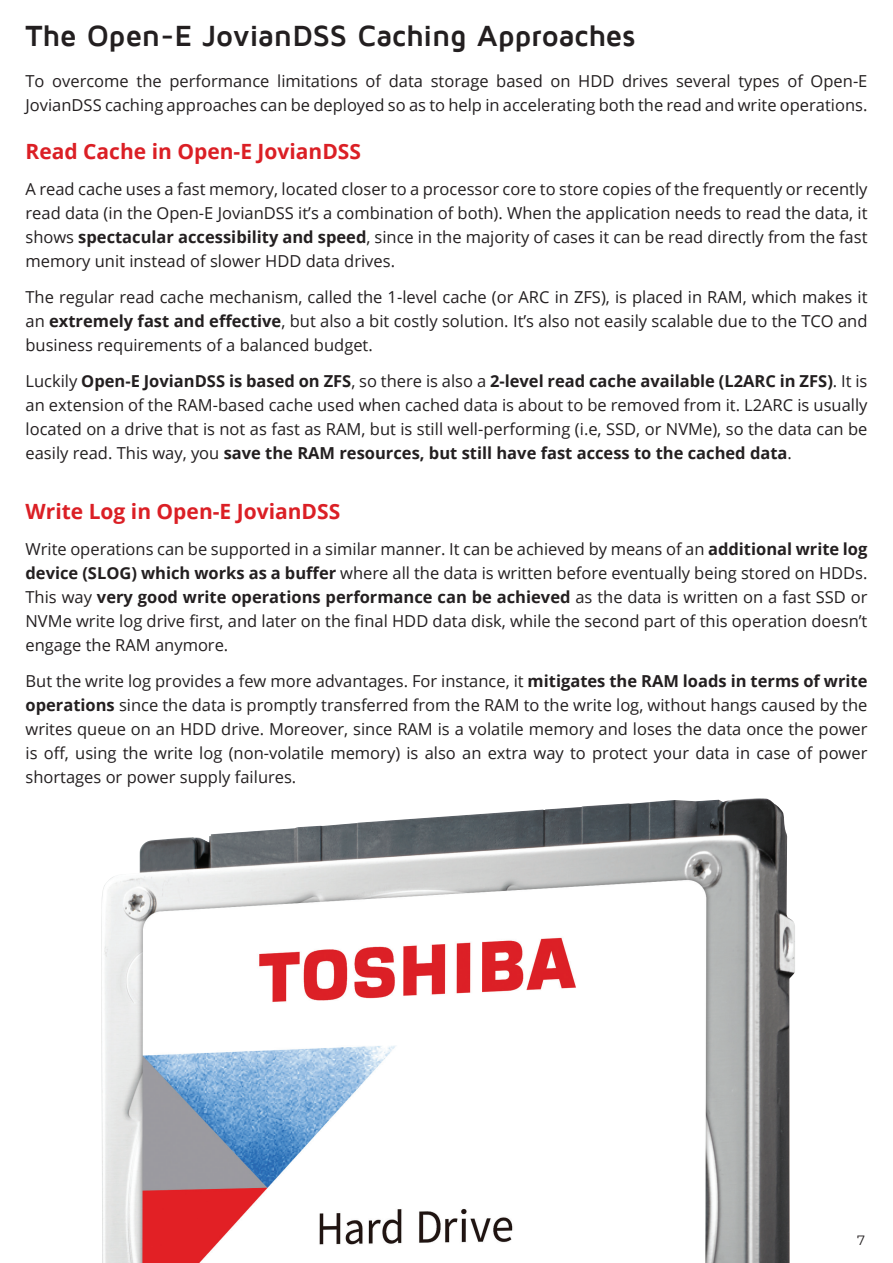
<style>
.page{position:relative;width:893px;height:1263px;background:#fff}
.page>*{position:absolute;margin:0;border:0;box-sizing:border-box;transform-origin:0 0}
.t1{font:700 30px "Maven Pro";letter-spacing:-.015em;color:#231f20}
.t2{font:700 21px "Open Sans";color:#db1f25}
.t3{font:16.5px/24px "Open Sans";color:#231f20;text-align:justify}
.t4{font:13.5px "Montserrat";color:#231f20}
.s1{font-weight:700}
</style>
<div class="page">
<img style="left:101px;top:798px;width:694px;height:465px">
<h1 class="t1" style="left:26px;top:20px;width:612px">The Open-E JovianDSS Caching Approaches</h1>
<p class="t3" style="left:26px;top:69px;width:843px">To overcome the performance limitations of data storage based on HDD drives several types of Open-E<br>JovianDSS caching approaches can be deployed so as to help in accelerating both the read and write operations.</p>
<p class="t2" style="left:26px;top:136px;width:337px">Read Cache in Open-E JovianDSS</p>
<p class="t3" style="left:26px;top:176px;width:843px">A read cache uses a fast memory, located closer to a processor core to store copies of the frequently or recently read data (in the Open-E JovianDSS it’s a combination of both). When the application needs to read the data, it shows <span class="s1">spectacular accessibility and speed</span>, since in the majority of cases it can be read directly from the fast memory unit instead of slower HDD data drives.</p>
<p class="t3" style="left:26px;top:284px;width:843px">The regular read cache mechanism, called the 1-level cache (or ARC in ZFS), is placed in RAM, which makes it an <span class="s1">extremely fast and effective</span>, but also a bit costly solution. It’s also not easily scalable due to the TCO and business requirements of a balanced budget.</p>
<p class="t3" style="left:26px;top:368px;width:843px">Luckily <span class="s1">Open-E JovianDSS is based on ZFS</span>, so there is also a <span class="s1">2-level read cache available (L2ARC in ZFS)</span>. It is an extension of the RAM-based cache used when cached data is about to be removed from it. L2ARC is usually located on a drive that is not as fast as RAM, but is still well-performing (i.e, SSD, or NVMe), so the data can be easily read. This way, you <span class="s1">save the RAM resources, but still have fast access to the cached data</span>.</p>
<p class="t2" style="left:26px;top:496px;width:316px">Write Log in Open-E JovianDSS</p>
<p class="t3" style="left:26px;top:536px;width:843px">Write operations can be supported in a similar manner. It can be achieved by means of an <span class="s1">additional write log device (SLOG) which works as a buffer</span> where all the data is written before eventually being stored on HDDs.<br>This way <span class="s1">very good write operations performance can be achieved</span> as the data is written on a fast SSD or NVMe write log drive first, and later on the final HDD data disk, while the second part of this operation doesn’t engage the RAM anymore.</p>
<p class="t3" style="left:26px;top:668px;width:843px">But the write log provides a few more advantages. For instance, it <span class="s1">mitigates the RAM loads in terms of write operations</span> since the data is promptly transferred from the RAM to the write log, without hangs caused by the writes queue on an HDD drive. Moreover, since RAM is a volatile memory and loses the data once the power is off, using the write log (non-volatile memory) is also an extra way to protect your data in case of power shortages or power supply failures.</p>
<p class="t4" style="left:857px;top:1231px;width:9px">7</p>
</div>
